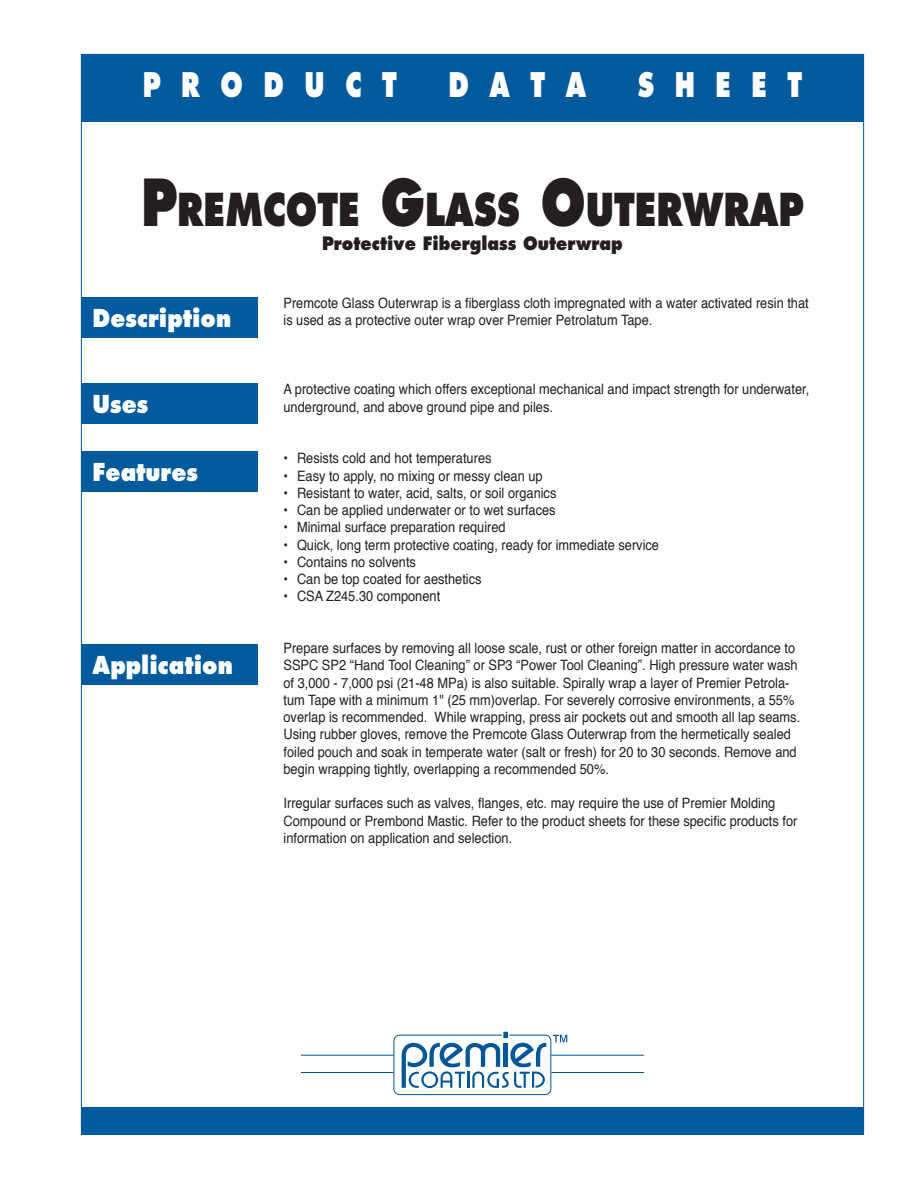
<style>
.page{position:relative;width:918px;height:1188px;background:#fff}
.page>*{position:absolute;margin:0;border:0;box-sizing:border-box;transform-origin:0 0}
.t1{font:800 44.1px "Futura";color:#231f20;scale:.79 1}
.t2{font:800 33px "Futura";color:#fff;scale:.75 1}
.t3{font:800 24px "Futura";color:#fff;scale:.9 1}
.t4{font:800 18px "Futura";color:#231f20;scale:.9 1}
.t5{font:14.25px/17.2px "Helvetica";color:#231f20;scale:.9 1}
.s1{font-size:63px}
</style>
<div class="page">
<div style="left:81px;top:54px;width:783px;height:68px;background:#005a9c"></div>
<div style="left:81px;top:1107px;width:783px;height:27px;background:#005a9c"></div>
<svg style="left:402px;top:1032px;width:144px;height:56px"></svg>
<div style="left:394px;top:1035px;width:157px;height:60px;border:1px solid #005697;border-radius:6px"></div>
<hr style="left:301px;top:1055px;width:93px;height:1px;background:#005697">
<hr style="left:301px;top:1072px;width:93px;height:1px;background:#005697">
<hr style="left:551px;top:1055px;width:93px;height:1px;background:#005697">
<hr style="left:551px;top:1072px;width:93px;height:1px;background:#005697">
<svg style="left:553px;top:1035px;width:14px;height:7px"></svg>
<div style="left:81px;top:297px;width:176px;height:41px;background:#005a9c"></div>
<div style="left:81px;top:383px;width:176px;height:40px;background:#005a9c"></div>
<div style="left:81px;top:451px;width:176px;height:41px;background:#005a9c"></div>
<div style="left:81px;top:644px;width:176px;height:41px;background:#005a9c"></div>
<h2 class="t2" style="left:143px;top:70px;width:341px">P R O D U C T</h2>
<h2 class="t2" style="left:448px;top:70px;width:185px">D A T A</h2>
<h2 class="t2" style="left:638px;top:70px;width:221px">S H E E T</h2>
<h1 class="t1" style="left:141px;top:189px;width:841px"><span class="s1">P</span>REMCOTE <span class="s1">G</span>LASS <span class="s1">O</span>UTERWRAP</h1>
<p class="t4" style="left:322px;top:235px;width:336px">Protective Fiberglass Outerwrap</p>
<h3 class="t3" style="left:93px;top:307px;width:156px">Description</h3>
<h3 class="t3" style="left:93px;top:393px;width:63px">Uses</h3>
<h3 class="t3" style="left:93px;top:461px;width:119px">Features</h3>
<h3 class="t3" style="left:93px;top:654px;width:157px">Application</h3>
<p class="t5" style="left:284px;top:296px;width:585px">Premcote Glass Outerwrap is a fiberglass cloth impregnated with a water activated resin that is used as a protective outer wrap over Premier Petrolatum Tape.</p>
<p class="t5" style="left:284px;top:382px;width:586px">A protective coating which offers exceptional mechanical and impact strength for underwater, underground, and above ground pipe and piles.</p>
<p class="t5" style="left:284px;top:451px;width:233px">• Resists cold and hot temperatures</p>
<p class="t5" style="left:284px;top:468px;width:289px">• Easy to apply, no mixing or messy clean up</p>
<p class="t5" style="left:284px;top:485px;width:305px">• Resistant to water, acid, salts, or soil organics</p>
<p class="t5" style="left:284px;top:503px;width:304px">• Can be applied underwater or to wet surfaces</p>
<p class="t5" style="left:284px;top:520px;width:248px">• Minimal surface preparation required</p>
<p class="t5" style="left:284px;top:537px;width:419px">• Quick, long term protective coating, ready for immediate service</p>
<p class="t5" style="left:284px;top:554px;width:149px">• Contains no solvents</p>
<p class="t5" style="left:284px;top:572px;width:222px">• Can be top coated for aesthetics</p>
<p class="t5" style="left:284px;top:589px;width:176px">• CSA Z245.30 component</p>
<p class="t5" style="left:284px;top:641px;width:576px">Prepare surfaces by removing all loose scale, rust or other foreign matter in accordance to SSPC SP2 “Hand Tool Cleaning” or SP3 “Power Tool Cleaning”. High pressure water wash of 3,000 - 7,000 psi (21-48 MPa) is also suitable. Spirally wrap a layer of Premier Petrola&shy;tum Tape with a minimum 1" (25 mm)overlap. For severely corrosive environments, a 55% overlap is recommended. While wrapping, press air pockets out and smooth all lap seams.<br>Using rubber gloves, remove the Premcote Glass Outerwrap from the hermetically sealed foiled pouch and soak in temperate water (salt or fresh) for 20 to 30 seconds. Remove and begin wrapping tightly, overlapping a recommended 50%.</p>
<p class="t5" style="left:284px;top:796px;width:573px">Irregular surfaces such as valves, flanges, etc. may require the use of Premier Molding<br>Compound or Prembond Mastic. Refer to the product sheets for these specific products for information on application and selection.</p>
</div>
